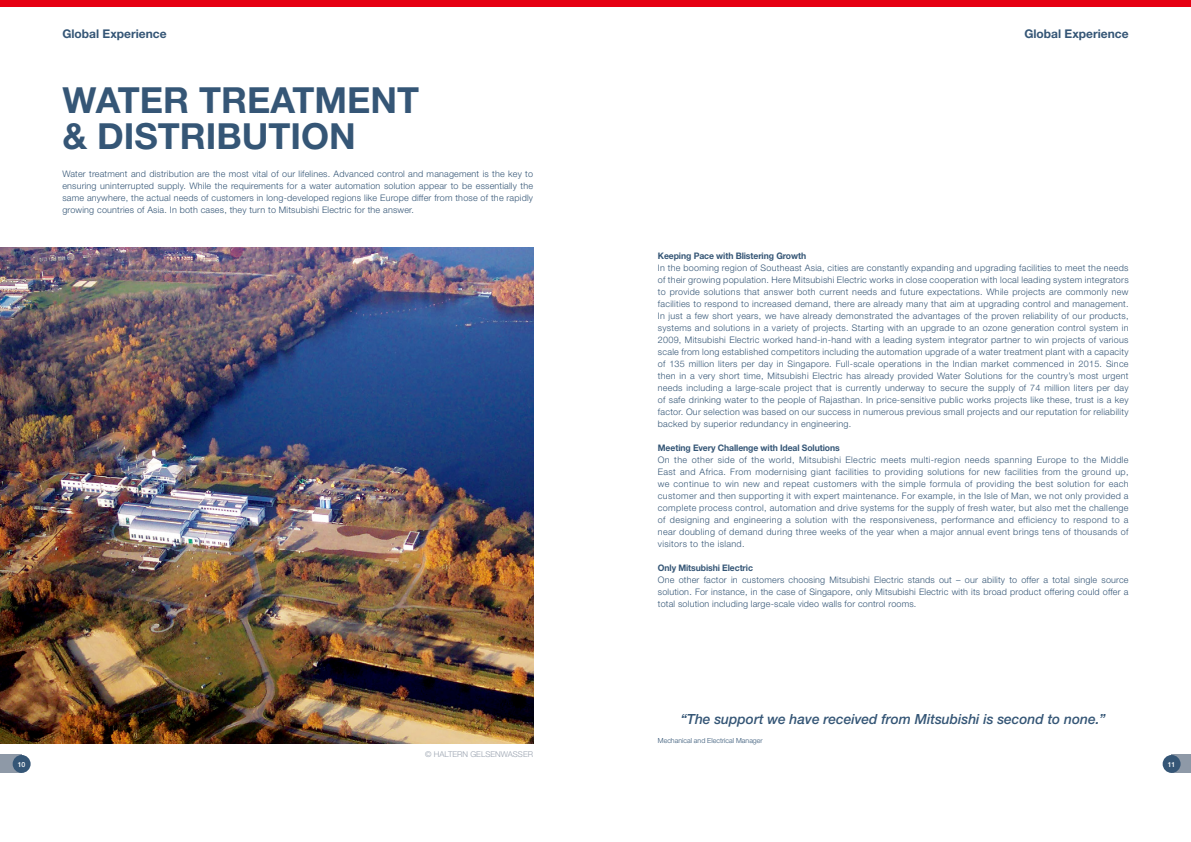
<style>
.page{position:relative;width:1191px;height:842px;background:#fff}
.page>*{position:absolute;margin:0;border:0;box-sizing:border-box;transform-origin:0 0}
.t1{font:700 36px/36px "Helvetica Neue";color:#355676}
.t2{font:italic 500 14px "Helvetica Neue";color:#355676}
.t3{font:700 12px "Helvetica Neue";color:#355676}
.t4{font:300 9px/12px "Helvetica Neue";letter-spacing:.025em;color:#355676;text-align:justify}
.t5{font:700 9px "Helvetica Neue";letter-spacing:-.01em;color:#355676;scale:.96 1}
.t6{font:300 8px "Helvetica Neue";color:#99a2af}
.t7{font:300 7px "Helvetica Neue";color:#355676}
.t8{font:500 7px "Helvetica Neue";color:#fff}
</style>
<div class="page">
<div style="left:0;top:755px;width:22px;height:18px;background:#8e99a7"></div>
<div style="left:13px;top:755px;width:18px;height:18px;background:#355676;border-radius:50%"></div>
<div style="left:1171px;top:755px;width:20px;height:18px;background:#8e99a7"></div>
<div style="left:1162px;top:755px;width:18px;height:18px;background:#355676;border-radius:50%"></div>
<div style="left:0;top:0;width:1191px;height:7px;background:#e60012"></div>
<img style="left:0;top:247px;width:533px;height:496px">
<h3 class="t3" style="left:62px;top:26px;width:106px">Global Experience</h3>
<h3 class="t3" style="left:1024px;top:26px;width:106px">Global Experience</h3>
<h1 class="t1" style="left:62px;top:82px;width:358px">WATER TREATMENT &amp; DISTRIBUTION</h1>
<p class="t4" style="left:62px;top:168px;width:472px">Water treatment and distribution are the most vital of our lifelines. Advanced control and management is the key to ensuring uninterrupted supply. While the requirements for a water automation solution appear to be essentially the same anywhere, the actual needs of customers in long-developed regions like Europe differ from those of the rapidly growing countries of Asia. In both cases, they turn to Mitsubishi Electric for the answer.</p>
<p class="t6" style="left:425px;top:749px;width:109px">© HALTERN GELSENWASSER</p>
<p class="t5" style="left:658px;top:250px;width:156px">Keeping Pace with Blistering Growth</p>
<p class="t4" style="left:658px;top:262px;width:472px">In the booming region of Southeast Asia, cities are constantly expanding and upgrading facilities to meet the needs of their growing population. Here Mitsubishi Electric works in close cooperation with local leading system integrators to provide solutions that answer both current needs and future expectations. While projects are commonly new facilities to respond to increased demand, there are already many that aim at upgrading control and management.<br>In just a few short years, we have already demonstrated the advantages of the proven reliability of our products, systems and solutions in a variety of projects. Starting with an upgrade to an ozone generation control system in 2009, Mitsubishi Electric worked hand-in-hand with a leading system integrator partner to win projects of various scale from long established competitors including the automation upgrade of a water treatment plant with a capacity of 135 million liters per day in Singapore. Full-scale operations in the Indian market commenced in 2015. Since then in a very short time, Mitsubishi Electric has already provided Water Solutions for the country’s most urgent needs including a large-scale project that is currently underway to secure the supply of 74 million liters per day of safe drinking water to the people of Rajasthan. In price-sensitive public works projects like these, trust is a key factor. Our selection was based on our success in numerous previous small projects and our reputation for reliability backed by superior redundancy in engineering.</p>
<p class="t5" style="left:658px;top:442px;width:191px">Meeting Every Challenge with Ideal Solutions</p>
<p class="t4" style="left:658px;top:454px;width:472px">On the other side of the world, Mitsubishi Electric meets multi-region needs spanning Europe to the Middle East and Africa. From modernising giant facilities to providing solutions for new facilities from the ground up, we continue to win new and repeat customers with the simple formula of providing the best solution for each customer and then supporting it with expert maintenance. For example, in the Isle of Man, we not only provided a complete process control, automation and drive systems for the supply of fresh water, but also met the challenge of designing and engineering a solution with the responsiveness, performance and efficiency to respond to a near doubling of demand during three weeks of the year when a major annual event brings tens of thousands of visitors to the island.</p>
<p class="t5" style="left:658px;top:562px;width:101px">Only Mitsubishi Electric</p>
<p class="t4" style="left:658px;top:574px;width:472px">One other factor in customers choosing Mitsubishi Electric stands out – our ability to offer a total single source solution. For instance, in the case of Singapore, only Mitsubishi Electric with its broad product offering could offer a total solution including large-scale video walls for control rooms.</p>
<h2 class="t2" style="left:681px;top:711px;width:426px">“The support we have received from Mitsubishi is second to none.”</h2>
<p class="t7" style="left:658px;top:736px;width:106px">Mechanical and Electrical Manager</p>
<p class="t8" style="left:18px;top:760px;width:9px">10</p>
<p class="t8" style="left:1167px;top:760px;width:9px">11</p>
</div>
